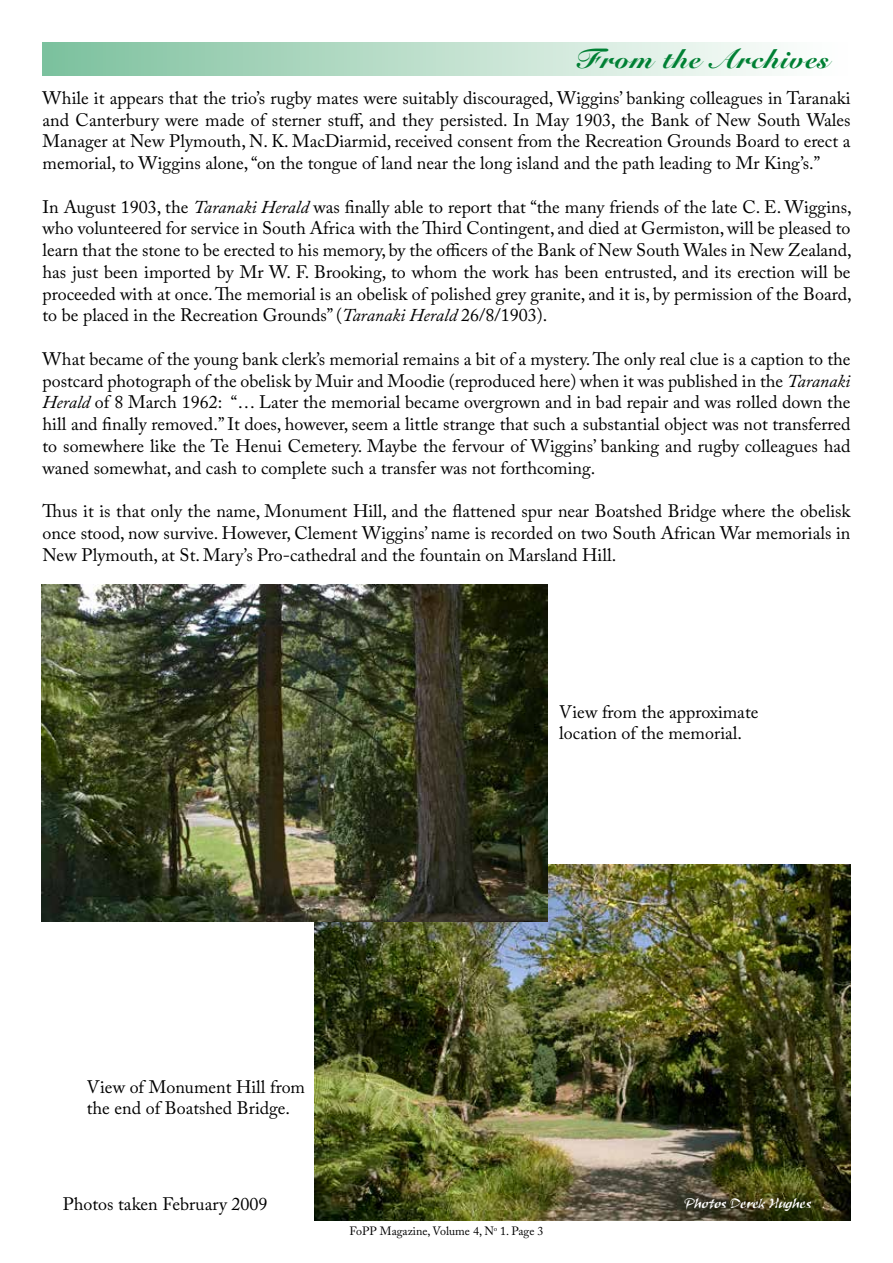
<style>
.page{position:relative;width:893px;height:1263px;background:#fff}
.page>*{position:absolute;margin:0;border:0;box-sizing:border-box;transform-origin:0 0}
.t1{font:900 27px "Snell Roundhand";letter-spacing:.05em;color:#008034}
.t2{font:18px/21.8px "Adobe Caslon Pro";color:#000;text-align:justify}
.t3{font:15px "Ruach Let Plain";color:#fff}
.t4{font:12px "Adobe Caslon Pro";color:#000}
.s1{font-style:italic}
</style>
<div class="page">
<div style="left:43px;top:43px;width:807px;height:32px;background:linear-gradient(to right,#7ec19e,#fff)"></div>
<img style="left:315px;top:864px;width:536px;height:357px">
<img style="left:42px;top:585px;width:506px;height:336px">
<h1 class="t1" style="left:576px;top:43px;width:255px">From the Archives</h1>
<p class="t2" style="left:43px;top:87px;width:809px">While it appears that the trio’s rugby mates were suitably discouraged, Wiggins’ banking colleagues in Taranaki and Canterbury were made of sterner stuff, and they persisted. In May 1903, the Bank of New South Wales Manager at New Plymouth, N. K. MacDiarmid, received consent from the Recreation Grounds Board to erect a memorial, to Wiggins alone, “on the tongue of land near the long island and the path leading to Mr King’s.”</p>
<p class="t2" style="left:43px;top:196px;width:811px">In August 1903, the <span class="s1">Taranaki Herald</span> was finally able to report that “the many friends of the late C. E. Wiggins, who volunteered for service in South Africa with the Third Contingent, and died at Germiston, will be pleased to learn that the stone to be erected to his memory, by the officers of the Bank of New South Wales in New Zealand, has just been imported by Mr W. F. Brooking, to whom the work has been entrusted, and its erection will be proceeded with at once. The memorial is an obelisk of polished grey granite, and it is, by permission of the Board, to be placed in the Recreation Grounds” (<span class="s1">Taranaki Herald</span> 26/8/1903).</p>
<p class="t2" style="left:43px;top:348px;width:810px">What became of the young bank clerk’s memorial remains a bit of a mystery. The only real clue is a caption to the postcard photograph of the obelisk by Muir and Moodie (reproduced here) when it was published in the <span class="s1">Taranaki Herald</span> of 8 March 1962: “… Later the memorial became overgrown and in bad repair and was rolled down the hill and finally removed.” It does, however, seem a little strange that such a substantial object was not transferred to somewhere like the Te Henui Cemetery. Maybe the fervour of Wiggins’ banking and rugby colleagues had waned somewhat, and cash to complete such a transfer was not forthcoming.</p>
<p class="t2" style="left:43px;top:500px;width:809px">Thus it is that only the name, Monument Hill, and the flattened spur near Boatshed Bridge where the obelisk once stood, now survive. However, Clement Wiggins’ name is recorded on two South African War memorials in New Plymouth, at St. Mary’s Pro-cathedral and the fountain on Marsland Hill.</p>
<p class="t2" style="left:87px;top:1075px;width:220px">View of Monument Hill from the end of Boatshed Bridge.</p>
<p class="t2" style="left:559px;top:701px;width:201px">View from the approximate location of the memorial.</p>
<p class="t2" style="left:63px;top:1193px;width:206px">Photos taken February 2009</p>
<p class="t3" style="left:684px;top:1193px;width:129px">Photos Derek Hughes</p>
<p class="t4" style="left:349px;top:1224px;width:196px">FoPP Magazine, Volume 4, N<sup>o</sup> 1. Page 3</p>
</div>
